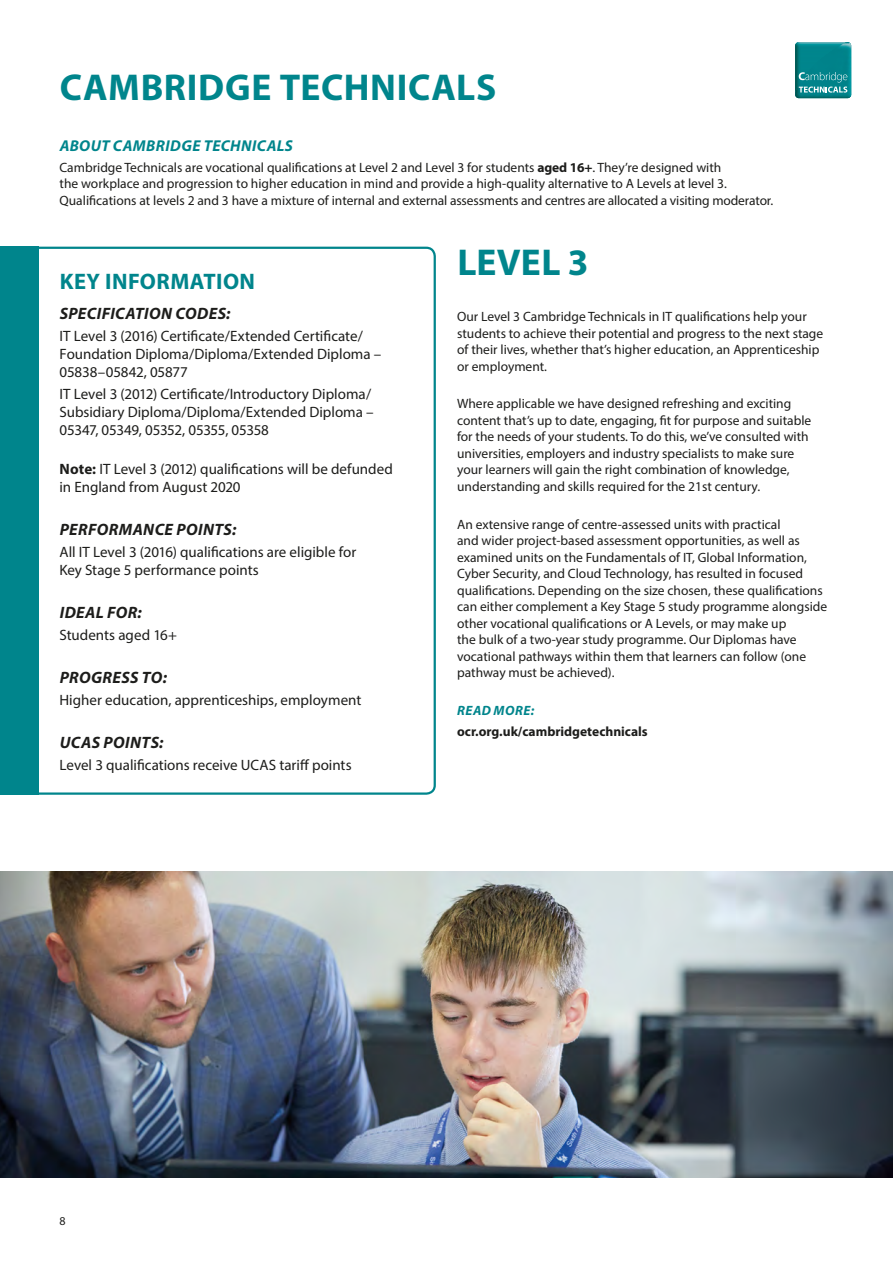
<style>
.page{position:relative;width:893px;height:1263px;background:#fff}
.page>*{position:absolute;margin:0;border:0;box-sizing:border-box;transform-origin:0 0}
.Qualificaton_Header{font:700 37.5px "Myriad Pro";letter-spacing:.015em;color:#00858c}
.Qualification_Header{font:700 22.5px "Myriad Pro";letter-spacing:.02em;color:#00858c}
.Qualification_Header-2{font:italic 700 16.5px "Myriad Pro";letter-spacing:.025em;color:#1d1d1b}
.Header_1{font:italic 700 16.5px "Myriad Pro";letter-spacing:.02em;color:#1d1d1b}
.Qualification_Header-3{font:italic 700 15.75px "Myriad Pro";letter-spacing:.025em;color:#00858c}
.Header_1-2{font:15px/18px "Myriad Pro";color:#1d1d1b}
.Qualification_Text{font:13.5px/16.5px "Myriad Pro";color:#1d1d1b}
.Qualification_Text-2{font:700 13.5px "Myriad Pro";color:#1d1d1b}
.Qualification_Read_M{font:italic 700 13.5px "Myriad Pro";letter-spacing:.03em;color:#00858c}
.t1{font:12px "Myriad Pro";color:#1d1d1b}
.s1{font-weight:700}
</style>
<div class="page">
<img style="left:798px;top:44px;width:54px;height:55px">
<svg style="left:795px;top:42px;width:56px;height:56px;background:#178c92"></svg>
<svg style="left:38px;top:247px;width:398px;height:548px"></svg>
<div style="left:0;top:247px;width:38px;height:548px;background:#00858c"></div>
<img style="left:0;top:872px;width:893px;height:306px">
<p class="Qualificaton_Header" style="left:60px;top:63px;width:438px">CAMBRIDGE TECHNICALS</p>
<p class="Qualification_Header-3" style="left:60px;top:136px;width:235px">ABOUT CAMBRIDGE TECHNICALS</p>
<p class="Qualification_Text" style="left:60px;top:159px;width:715px">Cambridge Technicals are vocational qualifications at Level 2 and Level 3 for students <span class="s1">aged 16+</span>. They’re designed with<br>the workplace and progression to higher education in mind and provide a high-quality alternative to A Levels at level 3.<br>Qualifications at levels 2 and 3 have a mixture of internal and external assessments and centres are allocated a visiting moderator.</p>
<p class="Qualification_Header" style="left:60px;top:266px;width:197px">KEY INFORMATION</p>
<p class="Qualification_Header-2" style="left:60px;top:302px;width:172px">SPECIFICATION CODES:</p>
<p class="Header_1-2" style="left:60px;top:326px;width:323px">IT Level 3 (2016) Certificate/Extended Certificate/<br>Foundation Diploma/Diploma/Extended Diploma –<br>05838–05842, 05877</p>
<p class="Header_1-2" style="left:60px;top:385px;width:316px">IT Level 3 (2012) Certificate/Introductory Diploma/<br>Subsidiary Diploma/Diploma/Extended Diploma –<br>05347, 05349, 05352, 05355, 05358</p>
<p class="Header_1-2" style="left:60px;top:460px;width:335px"><span class="s1">Note:</span> IT Level 3 (2012) qualifications will be defunded in England from August 2020</p>
<p class="Qualification_Header-2" style="left:60px;top:519px;width:178px">PERFORMANCE POINTS:</p>
<p class="Header_1-2" style="left:60px;top:543px;width:298px">All IT Level 3 (2016) qualifications are eligible for<br>Key Stage 5 performance points</p>
<p class="Qualification_Header-2" style="left:60px;top:602px;width:84px">IDEAL FOR:</p>
<p class="Header_1-2" style="left:60px;top:626px;width:119px">Students aged 16+</p>
<p class="Header_1" style="left:60px;top:667px;width:109px">PROGRESS TO:</p>
<p class="Header_1-2" style="left:60px;top:691px;width:303px">Higher education, apprenticeships, employment</p>
<p class="Qualification_Header-2" style="left:60px;top:732px;width:105px">UCAS POINTS:</p>
<p class="Header_1-2" style="left:60px;top:756px;width:294px">Level 3 qualifications receive UCAS tariff points</p>
<p class="Qualificaton_Header" style="left:457px;top:238px;width:133px">LEVEL 3</p>
<p class="Qualification_Text" style="left:457px;top:308px;width:368px">Our Level 3 Cambridge Technicals in IT qualifications help your students to achieve their potential and progress to the next stage of their lives, whether that’s higher education, an Apprenticeship or employment.</p>
<p class="Qualification_Text" style="left:457px;top:395px;width:356px">Where applicable we have designed refreshing and exciting content that’s up to date, engaging, fit for purpose and suitable for the needs of your students. To do this, we’ve consulted with universities, employers and industry specialists to make sure your learners will gain the right combination of knowledge, understanding and skills required for the 21st century.</p>
<p class="Qualification_Text" style="left:457px;top:516px;width:372px">An extensive range of centre-assessed units with practical<br>and wider project-based assessment opportunities, as well as examined units on the Fundamentals of IT, Global Information, Cyber Security, and Cloud Technology, has resulted in focused qualifications. Depending on the size chosen, these qualifications can either complement a Key Stage 5 study programme alongside other vocational qualifications or A Levels, or may make up<br>the bulk of a two-year study programme. Our Diplomas have vocational pathways within them that learners can follow (one pathway must be achieved).</p>
<p class="Qualification_Read_M" style="left:457px;top:701px;width:78px">READ MORE:</p>
<p class="Qualification_Text-2" style="left:457px;top:722px;width:192px">ocr.org.uk/cambridgetechnicals</p>
<p class="t1" style="left:60px;top:1214px;width:8px">8</p>
</div>
